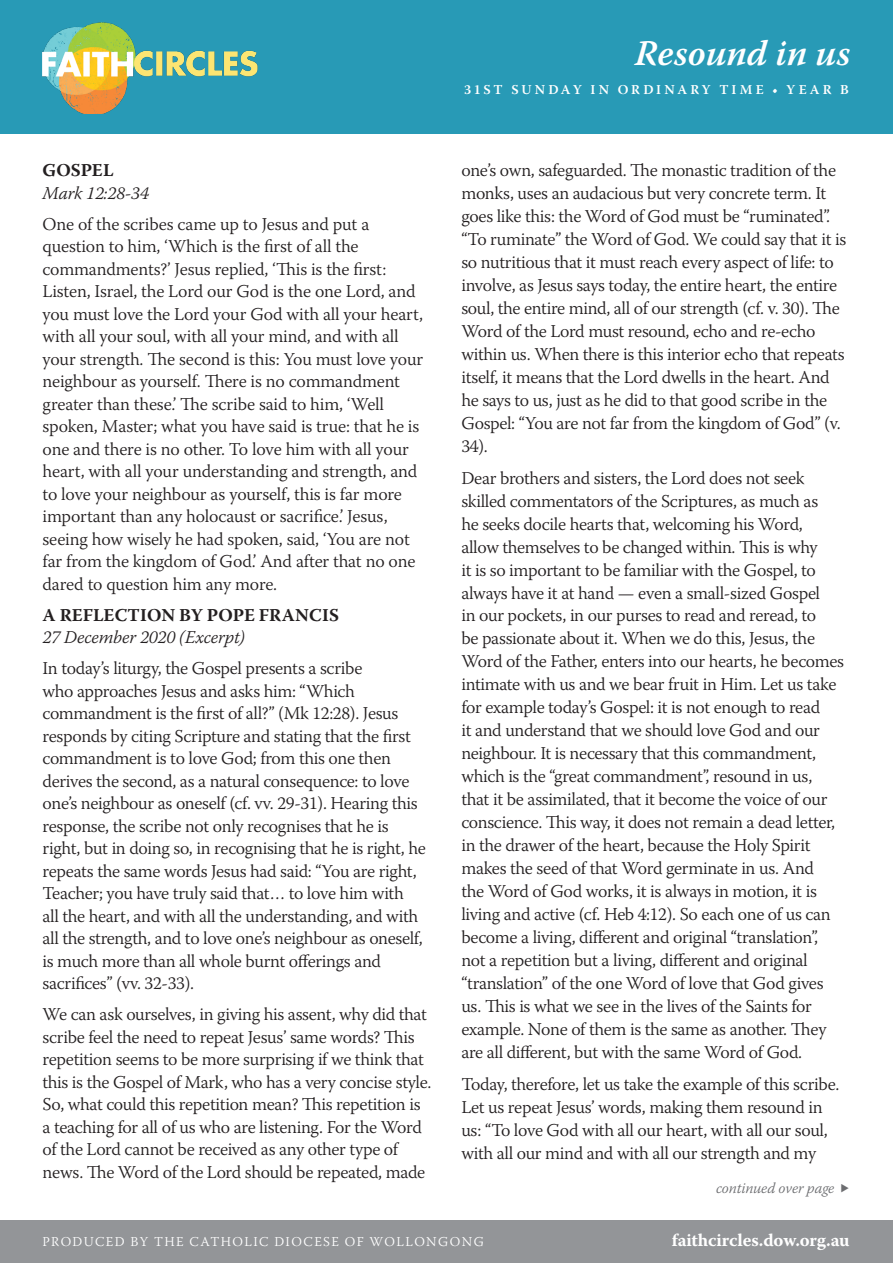
<style>
.page{position:relative;width:893px;height:1263px;background:#fff}
.page>*{position:absolute;margin:0;border:0;box-sizing:border-box;transform-origin:0 0}
.t1{font:italic 600 36px "Warnock Pro";color:#fff}
.t2{font:300 18px/23px "Warnock Pro";letter-spacing:-.02em;color:#231f20}
.t3{font:italic 300 18px "Warnock Pro";letter-spacing:-.01em;color:#231f20}
.t4{font:700 18px "Warnock Pro";letter-spacing:.005em;color:#231f20}
.t5{font:700 18px "Warnock Pro";letter-spacing:-.01em;color:#fff}
.t6{font:italic 300 15px "Warnock Pro";letter-spacing:-.01em;color:#6c6d70}
.t7{font:300 13.5px "Warnock Pro";letter-spacing:.1em;color:#fff}
.t8{font:600 13.5px "Warnock Pro";letter-spacing:.225em;color:#fff}
</style>
<div class="page">
<div style="left:0;top:0;width:893px;height:134px;background:#289ab6"></div>
<div style="left:0;top:1220px;width:893px;height:43px;background:#939598"></div>
<img style="left:43px;top:23px;width:215px;height:91px">
<p class="t4" style="left:43px;top:159px;width:72px">GOSPEL</p>
<p class="t3" style="left:43px;top:182px;width:108px">Mark 12:28-34</p>
<p class="t2" style="left:43px;top:212px;width:382px;line-height:22.5px">One of the scribes came up to Jesus and put a question to him, ‘Which is the first of all the commandments?’ Jesus replied, ‘This is the first:<br>Listen, Israel, the Lord our God is the one Lord, and you must love the Lord your God with all your heart, with all your soul, with all your mind, and with all your strength. The second is this: You must love your neighbour as yourself. There is no commandment greater than these.’ The scribe said to him, ‘Well spoken, Master; what you have said is true: that he is one and there is no other. To love him with all your heart, with all your understanding and strength, and to love your neighbour as yourself, this is far more important than any holocaust or sacrifice.’ Jesus, seeing how wisely he had spoken, said, ‘You are not far from the kingdom of God.’ And after that no one dared to question him any more.</p>
<p class="t4" style="left:43px;top:604px;width:298px">A REFLECTION BY POPE FRANCIS</p>
<p class="t3" style="left:43px;top:626px;width:204px">27 December 2020 (Excerpt)</p>
<p class="t2" style="left:43px;top:657px;width:385px;line-height:22.5px">In today’s liturgy, the Gospel presents a scribe<br>who approaches Jesus and asks him: “Which commandment is the first of all?” (Mk 12:28). Jesus responds by citing Scripture and stating that the first commandment is to love God; from this one then derives the second, as a natural consequence: to love one’s neighbour as oneself (cf. vv. 29-31). Hearing this response, the scribe not only recognises that he is right, but in doing so, in recognising that he is right, he repeats the same words Jesus had said: “You are right, Teacher; you have truly said that… to love him with<br>all the heart, and with all the understanding, and with all the strength, and to love one’s neighbour as oneself, is much more than all whole burnt offerings and sacrifices” (vv. 32-33).</p>
<p class="t2" style="left:43px;top:1003px;width:390px;line-height:22.5px">We can ask ourselves, in giving his assent, why did that scribe feel the need to repeat Jesus’ same words? This repetition seems to be more surprising if we think that this is the Gospel of Mark, who has a very concise style.<br>So, what could this repetition mean? This repetition is a teaching for all of us who are listening. For the Word of the Lord cannot be received as any other type of news. The Word of the Lord should be repeated, made</p>
<h1 class="t1" style="left:635px;top:31px;width:217px">Resound in us</h1>
<p class="t8" style="left:464px;top:82px;width:386px">31ST SUNDAY IN ORDINARY TIME • YEAR B</p>
<p class="t2" style="left:461px;top:158px;width:386px">one’s own, safeguarded. The monastic tradition of the monks, uses an audacious but very concrete term. It goes like this: the Word of God must be “ruminated”. “To ruminate” the Word of God. We could say that it is so nutritious that it must reach every aspect of life: to involve, as Jesus says today, the entire heart, the entire soul, the entire mind, all of our strength (cf. v. 30). The Word of the Lord must resound, echo and re-echo within us. When there is this interior echo that repeats itself, it means that the Lord dwells in the heart. And he says to us, just as he did to that good scribe in the Gospel: “You are not far from the kingdom of God” (v.<br>34).</p>
<p class="t2" style="left:461px;top:466px;width:384px">Dear brothers and sisters, the Lord does not seek skilled commentators of the Scriptures, as much as<br>he seeks docile hearts that, welcoming his Word, allow themselves to be changed within. This is why<br>it is so important to be familiar with the Gospel, to always have it at hand — even a small-sized Gospel<br>in our pockets, in our purses to read and reread, to<br>be passionate about it. When we do this, Jesus, the Word of the Father, enters into our hearts, he becomes intimate with us and we bear fruit in Him. Let us take for example today’s Gospel: it is not enough to read<br>it and understand that we should love God and our neighbour. It is necessary that this commandment, which is the “great commandment”, resound in us, that it be assimilated, that it become the voice of our conscience. This way, it does not remain a dead letter, in the drawer of the heart, because the Holy Spirit makes the seed of that Word germinate in us. And<br>the Word of God works, it is always in motion, it is living and active (cf. Heb 4:12). So each one of us can become a living, different and original “translation”, not a repetition but a living, different and original “translation” of the one Word of love that God gives us. This is what we see in the lives of the Saints for example. None of them is the same as another. They are all different, but with the same Word of God.</p>
<p class="t2" style="left:461px;top:1072px;width:379px">Today, therefore, let us take the example of this scribe.<br>Let us repeat Jesus’ words, making them resound in us: “To love God with all our heart, with all our soul, with all our mind and with all our strength and my</p>
<p class="t6" style="left:716px;top:1179px;width:120px">continued over page</p>
<p class="t7" style="left:43px;top:1233px;width:443px">PRODUCED BY THE CATHOLIC DIOCESE OF WOLLONGONG</p>
<p class="t5" style="left:672px;top:1229px;width:179px">faithcircles.dow.org.au</p>
</div>
